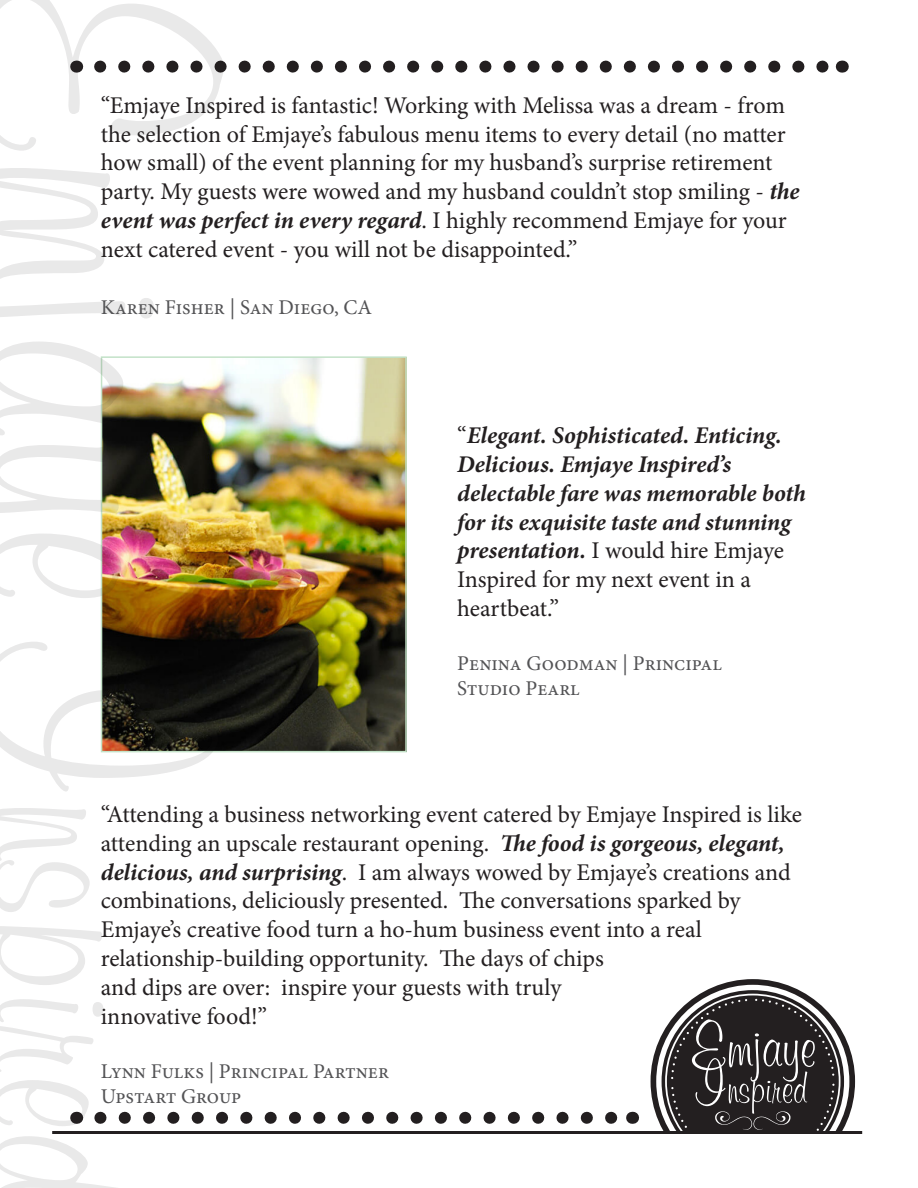
<style>
.page{position:relative;width:918px;height:1188px;background:#fff}
.page>*{position:absolute;margin:0;border:0;box-sizing:border-box;transform-origin:0 0}
.t1{font:24px/28.8px "Minion Pro";color:#231f20}
.t2{font:italic 700 24px/28.8px "Minion Pro";letter-spacing:-.005em;color:#231f20}
.t3{font:21px "Minion Pro";color:#535355}
.s1{font-weight:700;font-style:italic}
.s2{font-weight:400;font-style:normal}
</style>
<div class="page">
<img style="left:104px;top:359px;width:300px;height:390px">
<div style="left:101px;top:356px;width:306px;height:396px;border:2px solid #c3e2c8"></div>
<svg style="left:0;top:168px;width:154px;height:151px"></svg>
<svg style="left:0;top:342px;width:123px;height:172px"></svg>
<svg style="left:0;top:534px;width:121px;height:64px"></svg>
<svg style="left:0;top:642px;width:218px;height:150px"></svg>
<svg style="left:0;top:808px;width:90px;height:104px"></svg>
<svg style="left:0;top:926px;width:102px;height:59px"></svg>
<svg style="left:0;top:999px;width:103px;height:73px"></svg>
<svg style="left:0;top:1136px;width:109px;height:51px"></svg>
<hr style="left:52px;top:1131px;width:810px;height:3px;background:#231f20">
<svg style="left:651px;top:979px;width:204px;height:152px"></svg>
<svg style="left:0;top:1px;width:829px;height:150px"></svg>
<svg style="left:842px;top:61px;width:1px;height:12px"></svg>
<svg style="left:100px;top:1112px;width:518px;height:12px"></svg>
<svg style="left:0;top:1080px;width:89px;height:46px"></svg>
<svg style="left:632px;top:1112px;width:1px;height:12px"></svg>
<p class="t1" style="left:101px;top:91px;width:700px">“Emjaye Inspired is fantastic! Working with Melissa was a dream - from the selection of Emjaye’s fabulous menu items to every detail (no matter how small) of the event planning for my husband’s surprise retirement party. My guests were wowed and my husband couldn’t stop smiling - <span class="s1">the event was perfect in every regard</span>. I highly recommend Emjaye for your next catered event - you will not be disappointed.”</p>
<p class="t3" style="left:101px;top:294px;width:273px">Karen Fisher | San Diego, CA</p>
<p class="t2" style="left:457px;top:421px;width:326px"><span class="s2">“</span>Elegant. Sophisticated. Enticing.</p>
<p class="t2" style="left:457px;top:449px;width:276px">Delicious. Emjaye Inspired’s</p>
<p class="t2" style="left:457px;top:478px;width:350px">delectable fare was memorable both for its exquisite taste and stunning presentation. <span class="s2">I would hire Emjaye Inspired for my next event in a</span></p>
<p class="t1" style="left:457px;top:594px;width:103px">heartbeat.”</p>
<p class="t3" style="left:457px;top:649px;width:266px">Penina Goodman | Principal</p>
<p class="t3" style="left:457px;top:674px;width:124px">Studio Pearl</p>
<p class="t1" style="left:101px;top:800px;width:703px">“Attending a business networking event catered by Emjaye Inspired is like</p>
<p class="t1" style="left:101px;top:829px;width:686px">attending an upscale restaurant opening. <span class="s1">The food is gorgeous, elegant,</span></p>
<p class="t1" style="left:101px;top:858px;width:692px"><span class="s1">delicious, and surprising</span>. I am always wowed by Emjaye’s creations and</p>
<p class="t1" style="left:101px;top:886px;width:642px">combinations, deliciously presented. The conversations sparked by</p>
<p class="t1" style="left:101px;top:915px;width:603px">Emjaye’s creative food turn a ho-hum business event into a real</p>
<p class="t1" style="left:101px;top:944px;width:505px">relationship-building opportunity. The days of chips and dips are over: inspire your guests with truly</p>
<p class="t1" style="left:101px;top:1002px;width:168px">innovative food!”</p>
<p class="t3" style="left:101px;top:1057px;width:290px">Lynn Fulks | Principal Partner</p>
<p class="t3" style="left:101px;top:1082px;width:142px">Upstart Group</p>
</div>
